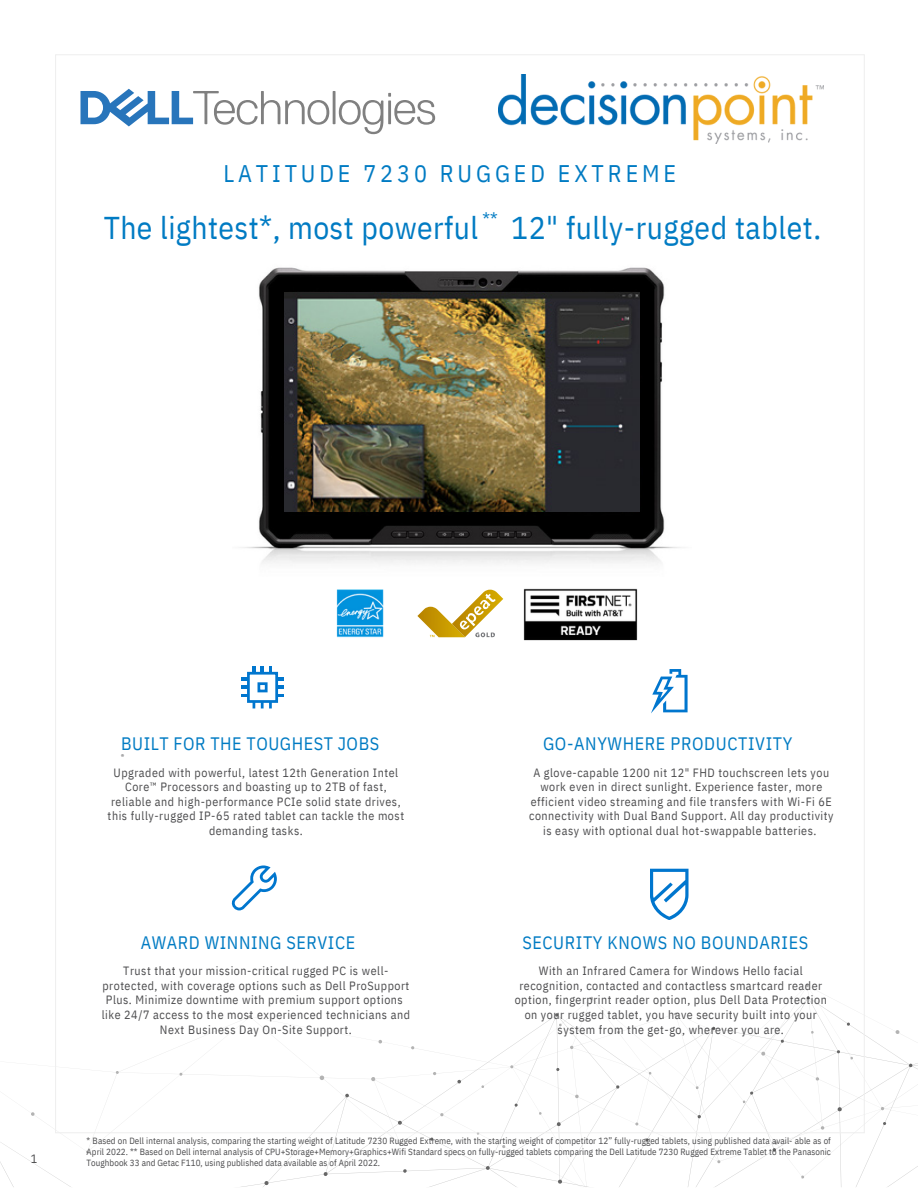
<style>
.page{position:relative;width:918px;height:1188px;background:#fff}
.page>*{position:absolute;margin:0;border:0;box-sizing:border-box;transform-origin:0 0}
.t1{font:31.5px "IBM Plex Sans Cond";letter-spacing:.015em;color:#007bc3}
.t2{font:24px "IBM Plex Sans Cond";letter-spacing:.16em;color:#007bc3}
.t3{font:18.3px "IBM Plex Sans Cond";color:#007bc3}
.t4{font:18px "IBM Plex Sans Cond";letter-spacing:.035em;color:#007bc3}
.t5{font:12px/14.7px "IBM Plex Sans Cond";letter-spacing:.045em;color:#4c4c4e;text-align:center}
.t6{font:9px/11.2px "IBM Plex Sans Cond";letter-spacing:.005em;color:#4c4c4e;text-align:justify}
.t7{font:7.05px "IBM Plex Sans Cond";color:#4c4c4e}
</style>
<div class="page">
<svg style="left:0;top:984px;width:918px;height:203px"></svg>
<svg style="left:838px;top:1107px;width:4px;height:4px"></svg>
<svg style="left:555px;top:1013px;width:3px;height:4px"></svg>
<svg style="left:557px;top:1122px;width:4px;height:4px"></svg>
<svg style="left:398px;top:1121px;width:4px;height:4px"></svg>
<svg style="left:264px;top:1181px;width:5px;height:4px"></svg>
<svg style="left:558px;top:1180px;width:4px;height:4px"></svg>
<svg style="left:616px;top:1085px;width:3px;height:4px"></svg>
<svg style="left:772px;top:1141px;width:6px;height:11px"></svg>
<svg style="left:324px;top:1172px;width:4px;height:4px"></svg>
<svg style="left:345px;top:1094px;width:4px;height:3px"></svg>
<svg style="left:457px;top:1080px;width:4px;height:4px"></svg>
<svg style="left:486px;top:1166px;width:4px;height:4px"></svg>
<svg style="left:403px;top:1169px;width:4px;height:4px"></svg>
<svg style="left:645px;top:1138px;width:4px;height:3px"></svg>
<svg style="left:556px;top:1068px;width:4px;height:3px"></svg>
<img style="left:503px;top:588px;width:135px;height:53px">
<img style="left:242px;top:267px;width:439px;height:297px">
<img style="left:285px;top:292px;width:354px;height:220px">
<svg style="left:231px;top:865px;width:46px;height:45px"></svg>
<svg style="left:241px;top:666px;width:42px;height:42px"></svg>
<svg style="left:80px;top:89px;width:355px;height:45px"></svg>
<svg style="left:650px;top:869px;width:39px;height:51px"></svg>
<svg style="left:651px;top:669px;width:37px;height:44px"></svg>
<img style="left:336px;top:589px;width:48px;height:49px">
<svg style="left:417px;top:590px;width:86px;height:47px"></svg>
<img style="left:498px;top:75px;width:325px;height:68px">
<p class="t2" style="left:223px;top:157px;width:454px">LATITUDE 7230 RUGGED EXTREME</p>
<p class="t1" style="left:104px;top:206px;width:376px">The lightest*, most powerful</p>
<p class="t1" style="left:511px;top:206px;width:311px">12" fully-rugged tablet.</p>
<p class="t3" style="left:482px;top:207px;width:17px">**</p>
<p class="t5" style="left:31px;top:1151px;width:8px">1</p>
<p class="t4" style="left:121px;top:732px;width:260px">BUILT FOR THE TOUGHEST JOBS</p>
<p class="t7" style="left:121px;top:752px;width:4px">®</p>
<p class="t5" style="left:108px;top:765px;width:298px">Upgraded with powerful, latest 12th Generation Intel Core™ Processors and boasting up to 2TB of fast, reliable and high-performance PCIe solid state drives, this fully-rugged IP-65 rated tablet can tackle the most demanding tasks.</p>
<p class="t4" style="left:141px;top:930px;width:216px">AWARD WINNING SERVICE</p>
<p class="t5" style="left:123px;top:963px;width:267px">Trust that your mission-critical rugged PC is well-</p>
<p class="t5" style="left:102px;top:978px;width:308px;text-align:left">protected, with coverage options such as Dell ProSupport<br>Plus. Minimize downtime with premium support options</p>
<p class="t5" style="left:102px;top:1007px;width:310px">like 24/7 access to the most experienced technicians and<br>Next Business Day On-Site Support.</p>
<p class="t4" style="left:543px;top:731px;width:251px">GO-ANYWHERE PRODUCTIVITY</p>
<p class="t5" style="left:529px;top:765px;width:306px">A glove-capable 1200 nit 12" FHD touchscreen lets you work even in direct sunlight. Experience faster, more efficient video streaming and file transfers with Wi-Fi 6E connectivity with Dual Band Support. All day productivity is easy with optional dual hot-swappable batteries.</p>
<p class="t4" style="left:522px;top:930px;width:287px">SECURITY KNOWS NO BOUNDARIES</p>
<p class="t5" style="left:515px;top:963px;width:314px">With an Infrared Camera for Windows Hello facial recognition, contacted and contactless smartcard reader option, fingerprint reader option, plus Dell Data Protection on your rugged tablet, you have security built into your system from the get-go, wherever you are.</p>
<p class="t6" style="left:87px;top:1135px;width:746px">* Based on Dell internal analysis, comparing the starting weight of Latitude 7230 Rugged Extreme, with the starting weight of competitor 12” fully-rugged tablets, using published data avail- able as of April 2022. ** Based on Dell internal analysis of CPU+Storage+Memory+Graphics+Wifi Standard specs on fully-rugged tablets comparing the Dell Latitude 7230 Rugged Extreme Tablet to the Panasonic Toughbook 33 and Getac F110, using published data available as of April 2022.</p>
</div>
